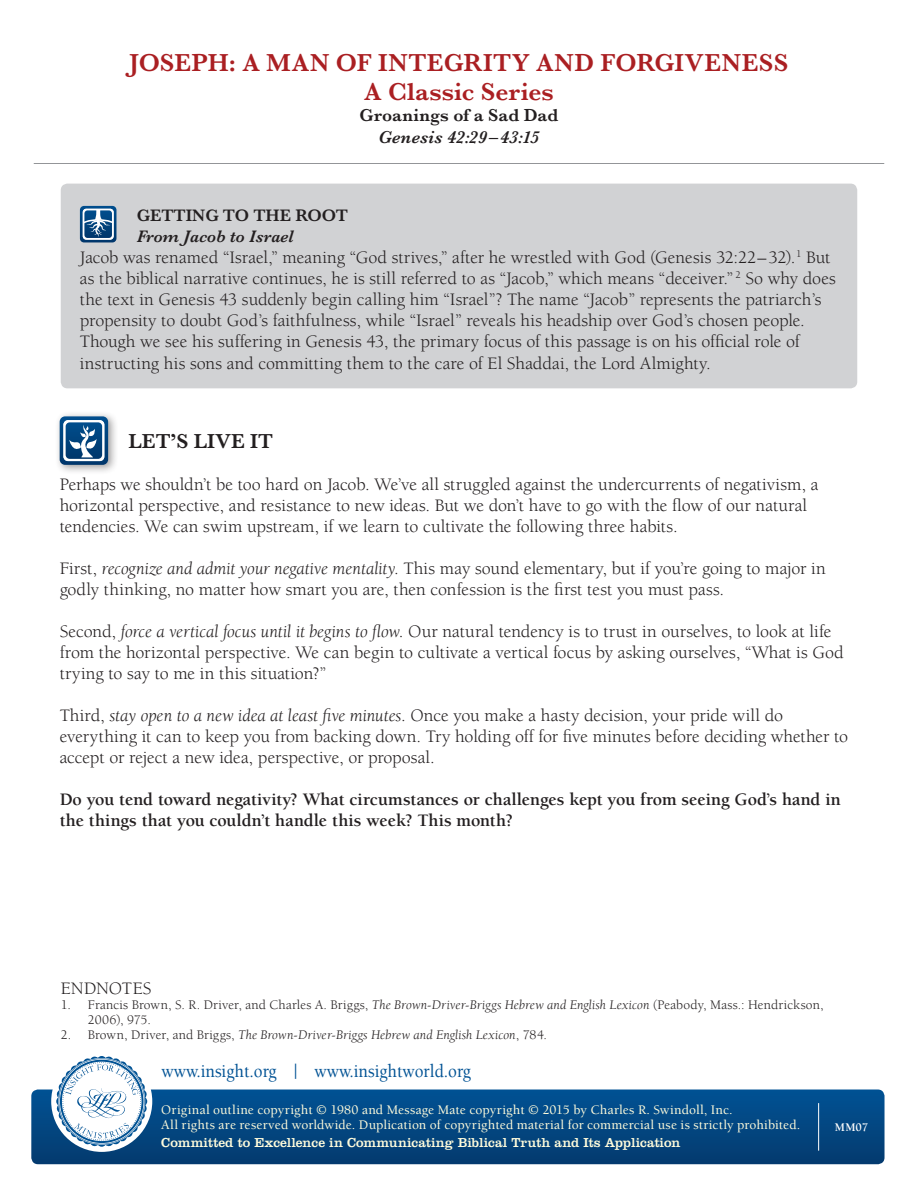
<style>
.page{position:relative;width:918px;height:1188px;background:#fff}
.page>*{position:absolute;margin:0;border:0;box-sizing:border-box;transform-origin:0 0}
.t1{font:600 25.5px/28.5px "Baskerville";letter-spacing:.01em;color:#aa1f22;text-align:center}
.t2{font:600 21px "Baskerville";color:#231f20}
.t3{font:500 18.9px "Berkeley";color:#005294;scale:.9 1}
.t4{font:18px/21px "Berkeley";color:#231f20}
.t5{font:700 18px/21px "Berkeley";letter-spacing:-.005em;color:#231f20}
.t6{font:600 18px "Baskerville";letter-spacing:.01em;color:#231f20}
.t7{font:italic 600 18px "Baskerville";letter-spacing:.005em;color:#231f20}
.t8{font:italic 600 17.25px "Baskerville";color:#231f20}
.t9{font:600 17.25px "Baskerville";color:#231f20}
.t10{font:500 13.5px/15px "Berkeley";letter-spacing:.01em;color:#fffcdc}
.t11{font:13.5px/15px "Berkeley";letter-spacing:.015em;color:#231f20}
.t12{font:italic 13.5px "Berkeley";letter-spacing:.005em;color:#231f20}
.t13{font:13.5px "Clarendon";letter-spacing:.005em;color:#fffcdc}
.t14{font:700 12px "Berkeley";color:#fff}
.s1{font-style:italic}
.s2{font-style:normal}
</style>
<div class="page">
<div style="left:31px;top:1090px;width:854px;height:74px;background:linear-gradient(to bottom,#015294,#043b6f);border-radius:7px"></div>
<div style="left:51px;top:1051px;width:101px;height:101px;background:#fff;border-radius:50%"></div>
<svg style="left:56px;top:1056px;width:91px;height:91px"></svg>
<hr style="left:818px;top:1103px;width:1px;height:48px;background:#fff">
<hr style="left:34px;top:163px;width:850px;height:1px;background:#939598">
<div style="left:61px;top:184px;width:796px;height:204px;background:#d1d2d4;border-radius:7px"></div>
<svg style="left:80px;top:206px;width:36px;height:36px"></svg>
<div style="left:54px;top:411px;width:65px;height:64px;background:#231f20;opacity:.45"></div>
<svg style="left:60px;top:416px;width:48px;height:49px"></svg>
<h1 class="t1" style="left:130px;top:48px;width:660px">JOSEPH: A MAN OF INTEGRITY AND FORGIVENESS<br>A Classic Series</h1>
<p class="t6" style="left:360px;top:103px;width:200px">Groanings of a Sad Dad</p>
<p class="t7" style="left:378px;top:125px;width:163px">Genesis 42:29 – 43:15</p>
<p class="t9" style="left:137px;top:204px;width:213px">GETTING TO THE ROOT</p>
<p class="t8" style="left:137px;top:225px;width:159px">From Jacob to Israel</p>
<p class="t4" style="left:80px;top:248px;width:758px">Jacob was renamed “Israel,” meaning “God strives,” after he wrestled with God (Genesis 32:22–32).<sup>1</sup> But as the biblical narrative continues, he is still referred to as “Jacob,” which means “deceiver.” <sup>2</sup> So why does the text in Genesis 43 suddenly begin calling him “Israel”? The name “Jacob” represents the patriarch’s propensity to doubt God’s faithfulness, while “Israel” reveals his headship over God’s chosen people.<br>Though we see his suffering in Genesis 43, the primary focus of this passage is on his official role of instructing his sons and committing them to the care of El Shaddai, the Lord Almighty.</p>
<p class="t2" style="left:128px;top:426px;width:146px">LET’S LIVE IT</p>
<p class="t4" style="left:60px;top:474px;width:760px">Perhaps we shouldn’t be too hard on Jacob. We’ve all struggled against the undercurrents of negativism, a horizontal perspective, and resistance to new ideas. But we don’t have to go with the flow of our natural tendencies. We can swim upstream, if we learn to cultivate the following three habits.</p>
<p class="t4" style="left:60px;top:558px;width:768px">First, <span class="s1">recognize and admit your negative mentality</span>. This may sound elementary, but if you’re going to major in godly thinking, no matter how smart you are, then confession is the first test you must pass.</p>
<p class="t4" style="left:60px;top:621px;width:786px">Second, <span class="s1">force a vertical focus until it begins to flow</span>. Our natural tendency is to trust in ourselves, to look at life from the horizontal perspective. We can begin to cultivate a vertical focus by asking ourselves, “What is God trying to say to me in this situation?”</p>
<p class="t4" style="left:60px;top:705px;width:790px">Third, <span class="s1">stay open to a new idea at least five minutes</span>. Once you make a hasty decision, your pride will do everything it can to keep you from backing down. Try holding off for five minutes before deciding whether to accept or reject a new idea, perspective, or proposal.</p>
<p class="t5" style="left:60px;top:789px;width:783px">Do you tend toward negativity? What circumstances or challenges kept you from seeing God’s hand in the things that you couldn’t handle this week? This month?</p>
<p class="t4" style="left:61px;top:978px;width:92px">ENDNOTES</p>
<p class="t11" style="left:88px;top:997px;width:737px;text-indent:-27px">1. Francis Brown, S. R. Driver, and Charles A. Briggs, <span class="s1">The Brown-Driver-Briggs Hebrew and English Lexicon</span> (Peabody, Mass.: Hendrickson,<br>2006), 975.</p>
<p class="t12" style="left:61px;top:1028px;width:488px"><span class="s2">2. Brown, Driver, and Briggs,</span> The Brown-Driver-Briggs Hebrew and English Lexicon<span class="s2">, 784.</span></p>
<p class="t3" style="left:162px;top:1061px;width:345px">www.insight.org | www.insightworld.org</p>
<p class="t10" style="left:161px;top:1103px;width:641px">Original outline copyright © 1980 and Message Mate copyright © 2015 by Charles R. Swindoll, Inc.<br>All rights are reserved worldwide. Duplication of copyrighted material for commercial use is strictly prohibited.</p>
<p class="t13" style="left:161px;top:1135px;width:521px">Committed to Excellence in Communicating Biblical Truth and Its Application</p>
<p class="t14" style="left:835px;top:1121px;width:35px">MM07</p>
</div>
